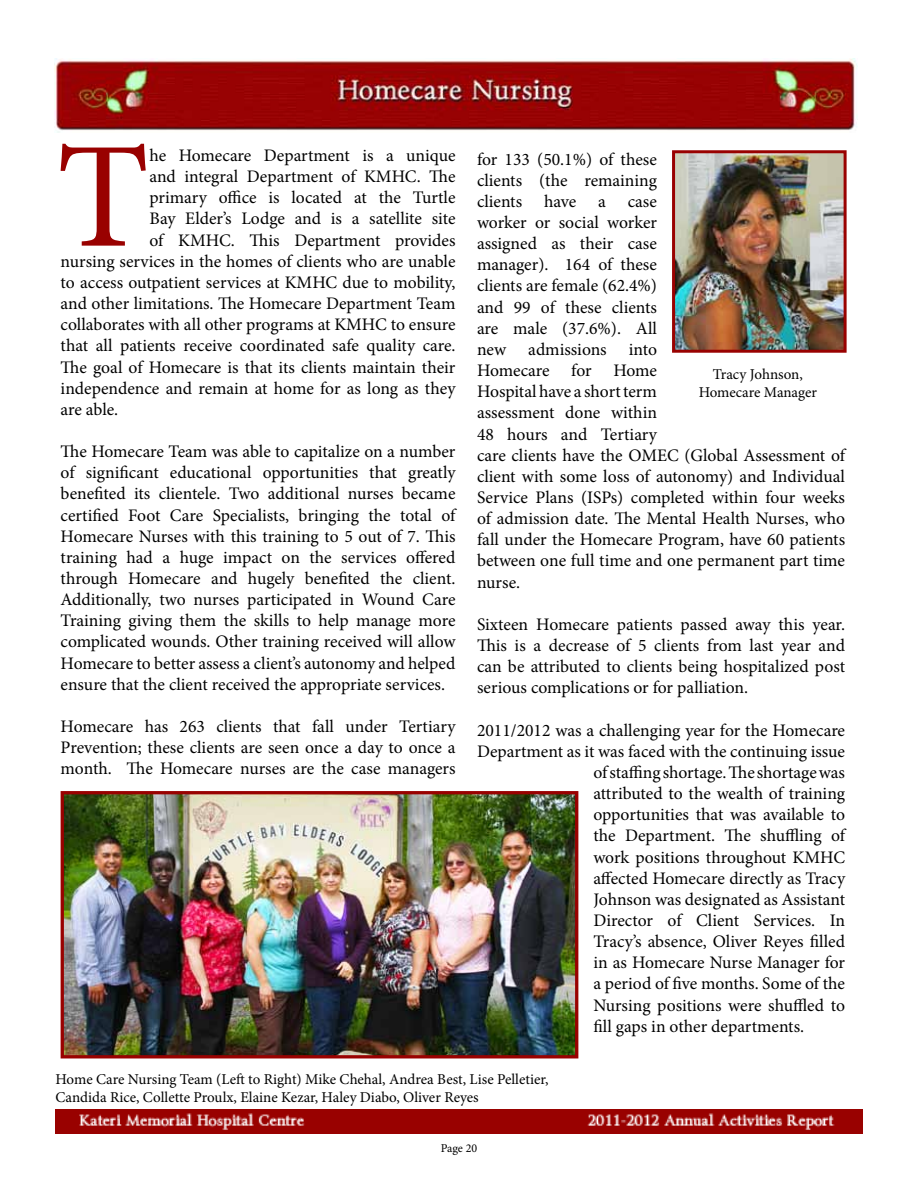
<style>
.page{position:relative;width:918px;height:1188px;background:#fff}
.page>*{position:absolute;margin:0;border:0;box-sizing:border-box;transform-origin:0 0}
.t1{font:150.9px "Minion Pro";color:#990100}
.t2{font:17.7px/21.1px "Minion Pro";color:#000;text-align:justify}
.t3{font:15px/18px "Minion Pro";color:#000;text-align:center}
.t4{font:12px "Minion Pro";letter-spacing:-.005em;color:#000}
</style>
<div class="page">
<img style="left:54px;top:58px;width:803px;height:75px">
<img style="left:65px;top:795px;width:509px;height:259px">
<div style="left:61px;top:791px;width:517px;height:267px;border:3px solid #990100"></div>
<img style="left:676px;top:154px;width:167px;height:195px">
<div style="left:672px;top:150px;width:175px;height:203px;border:3px solid #990100"></div>
<img style="left:56px;top:1109px;width:807px;height:25px">
<h1 class="t1" style="left:56px;top:96px;width:95px">T</h1>
<p class="t2" style="left:149px;top:145px;width:308px">he Homecare Department is a unique</p>
<p class="t2" style="left:149px;top:166px;width:308px">and integral Department of KMHC. The</p>
<p class="t2" style="left:149px;top:187px;width:308px">primary office is located at the Turtle</p>
<p class="t2" style="left:149px;top:208px;width:308px">Bay Elder’s Lodge and is a satellite site</p>
<p class="t2" style="left:149px;top:229px;width:308px">of KMHC. This Department provides</p>
<p class="t2" style="left:61px;top:251px;width:396px">nursing services in the homes of clients who are unable</p>
<p class="t2" style="left:61px;top:272px;width:396px">to access outpatient services at KMHC due to mobility,</p>
<p class="t2" style="left:61px;top:293px;width:396px">and other limitations. The Homecare Department Team</p>
<p class="t2" style="left:61px;top:314px;width:396px">collaborates with all other programs at KMHC to ensure</p>
<p class="t2" style="left:61px;top:335px;width:396px">that all patients receive coordinated safe quality care.</p>
<p class="t2" style="left:61px;top:356px;width:396px">The goal of Homecare is that its clients maintain their</p>
<p class="t2" style="left:61px;top:378px;width:396px">independence and remain at home for as long as they</p>
<p class="t2" style="left:61px;top:399px;width:59px">are able.</p>
<p class="t2" style="left:61px;top:441px;width:396px">The Homecare Team was able to capitalize on a number of significant educational opportunities that greatly benefited its clientele. Two additional nurses became certified Foot Care Specialists, bringing the total of Homecare Nurses with this training to 5 out of 7. This training had a huge impact on the services offered through Homecare and hugely benefited the client.<br>Additionally, two nurses participated in Wound Care Training giving them the skills to help manage more complicated wounds. Other training received will allow Homecare to better assess a client’s autonomy and helped ensure that the client received the appropriate services.</p>
<p class="t2" style="left:61px;top:716px;width:396px">Homecare has 263 clients that fall under Tertiary Prevention; these clients are seen once a day to once a month. The Homecare nurses are the case managers</p>
<p class="t2" style="left:477px;top:148px;width:370px;text-align:left">for 133 (50.1%) of these<br>clients (the remaining<br>clients have a case<br>worker or social worker<br>assigned as their case<br>manager). 164 of these<br>clients are female (62.4%)<br>and 99 of these clients<br>are male (37.6%). All<br>new admissions into<br>Homecare for Home<br>Hospital have a short term<br>assessment done within<br>48 hours and Tertiary<br>care clients have the OMEC (Global Assessment of client with some loss of autonomy) and Individual<br>Service Plans (ISPs) completed within four weeks of admission date. The Mental Health Nurses, who fall under the Homecare Program, have 60 patients between one full time and one permanent part time nurse.</p>
<p class="t2" style="left:477px;top:614px;width:370px">Sixteen Homecare patients passed away this year.<br>This is a decrease of 5 clients from last year and can be attributed to clients being hospitalized post serious complications or for palliation.</p>
<p class="t2" style="left:477px;top:719px;width:370px">2011/2012 was a challenging year for the Homecare</p>
<p class="t2" style="left:477px;top:741px;width:370px">Department as it was faced with the continuing issue</p>
<p class="t2" style="left:593px;top:762px;width:253px">of staffing shortage. The shortage was</p>
<p class="t2" style="left:593px;top:783px;width:253px">attributed to the wealth of training</p>
<p class="t2" style="left:593px;top:804px;width:253px">opportunities that was available to</p>
<p class="t2" style="left:593px;top:825px;width:253px">the Department. The shuffling of</p>
<p class="t2" style="left:593px;top:846px;width:253px">work positions throughout KMHC</p>
<p class="t2" style="left:593px;top:868px;width:253px">affected Homecare directly as Tracy</p>
<p class="t2" style="left:593px;top:889px;width:253px">Johnson was designated as Assistant</p>
<p class="t2" style="left:593px;top:910px;width:253px">Director of Client Services. In</p>
<p class="t2" style="left:593px;top:931px;width:253px">Tracy’s absence, Oliver Reyes filled</p>
<p class="t2" style="left:593px;top:952px;width:253px">in as Homecare Nurse Manager for</p>
<p class="t2" style="left:593px;top:973px;width:253px">a period of five months. Some of the</p>
<p class="t2" style="left:593px;top:994px;width:253px">Nursing positions were shuffled to</p>
<p class="t2" style="left:593px;top:1016px;width:212px">fill gaps in other departments.</p>
<p class="t3" style="left:699px;top:365px;width:120px">Tracy Johnson,<br>Homecare Manager</p>
<p class="t3" style="left:56px;top:1071px;width:495px;text-align:left">Home Care Nursing Team (Left to Right) Mike Chehal, Andrea Best, Lise Pelletier,<br>Candida Rice, Collette Proulx, Elaine Kezar, Haley Diabo, Oliver Reyes</p>
<p class="t4" style="left:441px;top:1140px;width:38px">Page 20</p>
</div>
